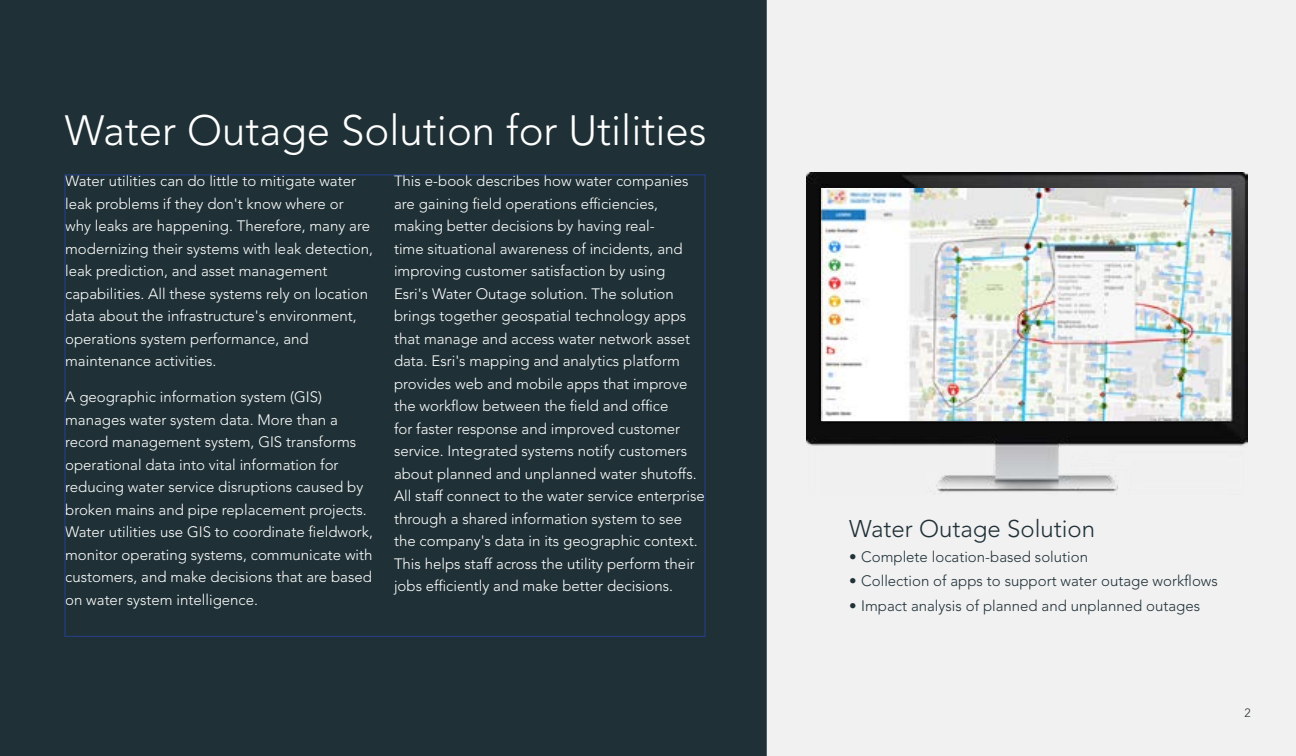
<style>
.page{position:relative;width:1296px;height:756px;background:#fff}
.page>*{position:absolute;margin:0;border:0;box-sizing:border-box;transform-origin:0 0}
.t1{font:300 42px "Avenir LT Std";color:#fff}
.t2{font:300 24px "Avenir LT Std";color:#203138}
.t3{font:300 15px/22.5px "Avenir LT Std";color:#fff}
.t4{font:300 15px "Avenir LT Std";color:#203138}
.t5{font:300 12px "Avenir LT Std";color:#1f3136}
</style>
<div class="page">
<div style="left:0;top:0;width:767px;height:756px;background:#1f3136"></div>
<div style="left:767px;top:0;width:529px;height:756px;background:#f1f1f1"></div>
<img style="left:807px;top:173px;width:440px;height:322px">
<img style="left:822px;top:189px;width:409px;height:232px">
<h1 class="t1" style="left:65px;top:106px;width:643px">Water Outage Solution for Utilities</h1>
<p class="t3" style="left:65px;top:170px;width:309px">Water utilities can do little to mitigate water leak problems if they don't know where or why leaks are happening. Therefore, many are modernizing their systems with leak detection, leak prediction, and asset management capabilities. All these systems rely on location data about the infrastructure's environment, operations system performance, and maintenance activities.</p>
<p class="t3" style="left:65px;top:386px;width:309px">A geographic information system (GIS) manages water system data. More than a record management system, GIS transforms operational data into vital information for reducing water service disruptions caused by broken mains and pipe replacement projects.<br>Water utilities use GIS to coordinate fieldwork, monitor operating systems, communicate with customers, and make decisions that are based on water system intelligence.</p>
<p class="t3" style="left:394px;top:170px;width:312px">This e-book describes how water companies are gaining field operations efficiencies, making better decisions by having real-<br>time situational awareness of incidents, and improving customer satisfaction by using<br>Esri's Water Outage solution. The solution brings together geospatial technology apps that manage and access water network asset data. Esri's mapping and analytics platform provides web and mobile apps that improve the workflow between the field and office<br>for faster response and improved customer service. Integrated systems notify customers about planned and unplanned water shutoffs.<br>All staff connect to the water service enterprise through a shared information system to see the company's data in its geographic context.<br>This helps staff across the utility perform their jobs efficiently and make better decisions.</p>
<h2 class="t2" style="left:849px;top:515px;width:247px">Water Outage Solution</h2>
<p class="t4" style="left:849px;top:548px;width:240px">• Complete location-based solution</p>
<p class="t4" style="left:849px;top:572px;width:370px">• Collection of apps to support water outage workflows</p>
<p class="t4" style="left:849px;top:597px;width:352px">• Impact analysis of planned and unplanned outages</p>
<p class="t5" style="left:1244px;top:706px;width:8px">2</p>
</div>
